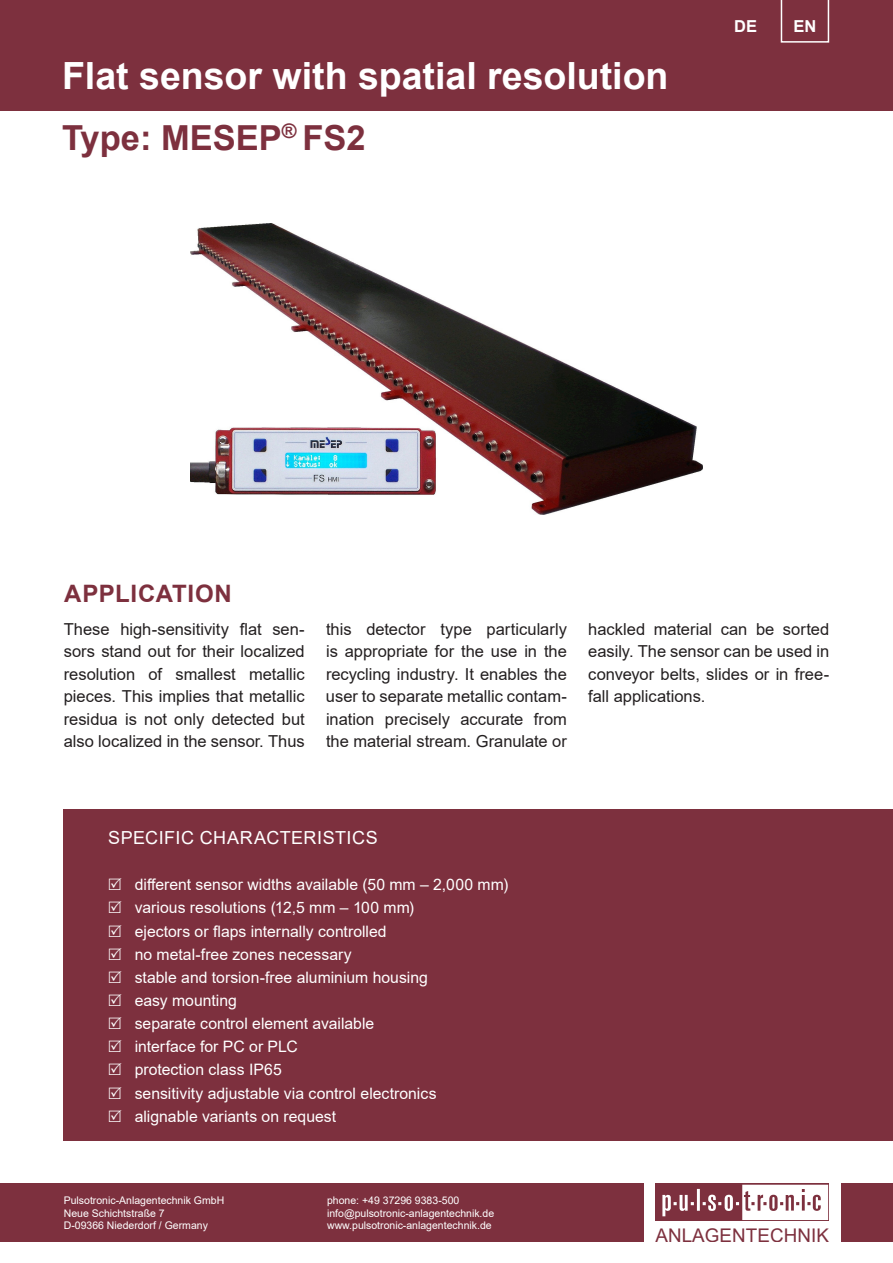
<style>
.page{position:relative;width:893px;height:1263px;background:#fff}
.page>*{position:absolute;margin:0;border:0;box-sizing:border-box;transform-origin:0 0}
.t1{font:700 37.5px "Arial";color:#fff}
.t2{font:700 34.5px "Arial";color:#7d303e}
.t3{font:700 24px "Arial";letter-spacing:.03em;color:#7d303e}
.t4{font:18.75px "Arial";letter-spacing:.005em;color:#7d303e}
.t5{font:18px "Arial";letter-spacing:.03em;color:#fff}
.t6{font:16.5px/22.5px "Arial";color:#231f20;text-align:justify}
.t7{font:700 16.5px "Arial";color:#fff}
.t8{font:15.75px/23.1px "Arial";color:#fff}
.t9{font:10.5px/12.6px "Arial";color:#fff}
</style>
<div class="page">
<div style="left:655px;top:1184px;width:174px;height:37px;background:#7d303e"></div>
<svg style="left:662px;top:1185px;width:166px;height:35px"></svg>
<div style="left:0;top:0;width:893px;height:111px;background:#7d303e"></div>
<svg style="left:781px;top:0;width:48px;height:43px"></svg>
<div style="left:841px;top:1183px;width:52px;height:59px;background:#7d303e"></div>
<div style="left:0;top:1183px;width:643px;height:59px;background:#7d303e"></div>
<div style="left:64px;top:809px;width:829px;height:332px;background:#7d303e"></div>
<img style="left:191px;top:223px;width:511px;height:291px">
<h1 class="t1" style="left:62px;top:50px;width:608px">Flat sensor with spatial resolution</h1>
<h2 class="t2" style="left:62px;top:113px;width:305px">Type: MESEP<sup>®</sup> FS2</h2>
<p class="t7" style="left:734px;top:15px;width:24px">DE</p>
<p class="t7" style="left:793px;top:15px;width:24px">EN</p>
<h3 class="t3" style="left:64px;top:576px;width:169px">APPLICATION</h3>
<p class="t6" style="left:64px;top:617px;width:242px">These high-sensitivity flat sen&shy;sors stand out for their localized resolution of smallest metallic pieces. This implies that metallic residua is not only detected but also localized in the sensor. Thus</p>
<p class="t6" style="left:326px;top:618px;width:242px">this detector type particularly is appropriate for the use in the recycling industry. It enables the user to separate metallic contam&shy;ination precisely accurate from the material stream. Granulate or</p>
<p class="t6" style="left:588px;top:618px;width:242px">hackled material can be sorted easily. The sensor can be used in conveyor belts, slides or in free&shy;fall applications.</p>
<p class="t5" style="left:108px;top:825px;width:271px">SPECIFIC CHARACTERISTICS</p>
<p class="t8" style="left:135px;top:873px;width:375px">different sensor widths available (50 mm – 2,000 mm) various resolutions (12,5 mm – 100 mm)<br>ejectors or flaps internally controlled<br>no metal-free zones necessary<br>stable and torsion-free aluminium housing<br>easy mounting<br>separate control element available<br>interface for PC or PLC<br>protection class IP65<br>sensitivity adjustable via control electronics<br>alignable variants on request</p>
<p class="t9" style="left:64px;top:1194px;width:162px">Pulsotronic-Anlagentechnik GmbH<br>Neue Schichtstraße 7<br>D-09366 Niederdorf / Germany</p>
<p class="t9" style="left:327px;top:1194px;width:169px">phone: +49 37296 9383-500 info@pulsotronic-anlagentechnik.de www.pulsotronic-anlagentechnik.de</p>
<p class="t4" style="left:655px;top:1222px;width:175px">ANLAGENTECHNIK</p>
</div>
